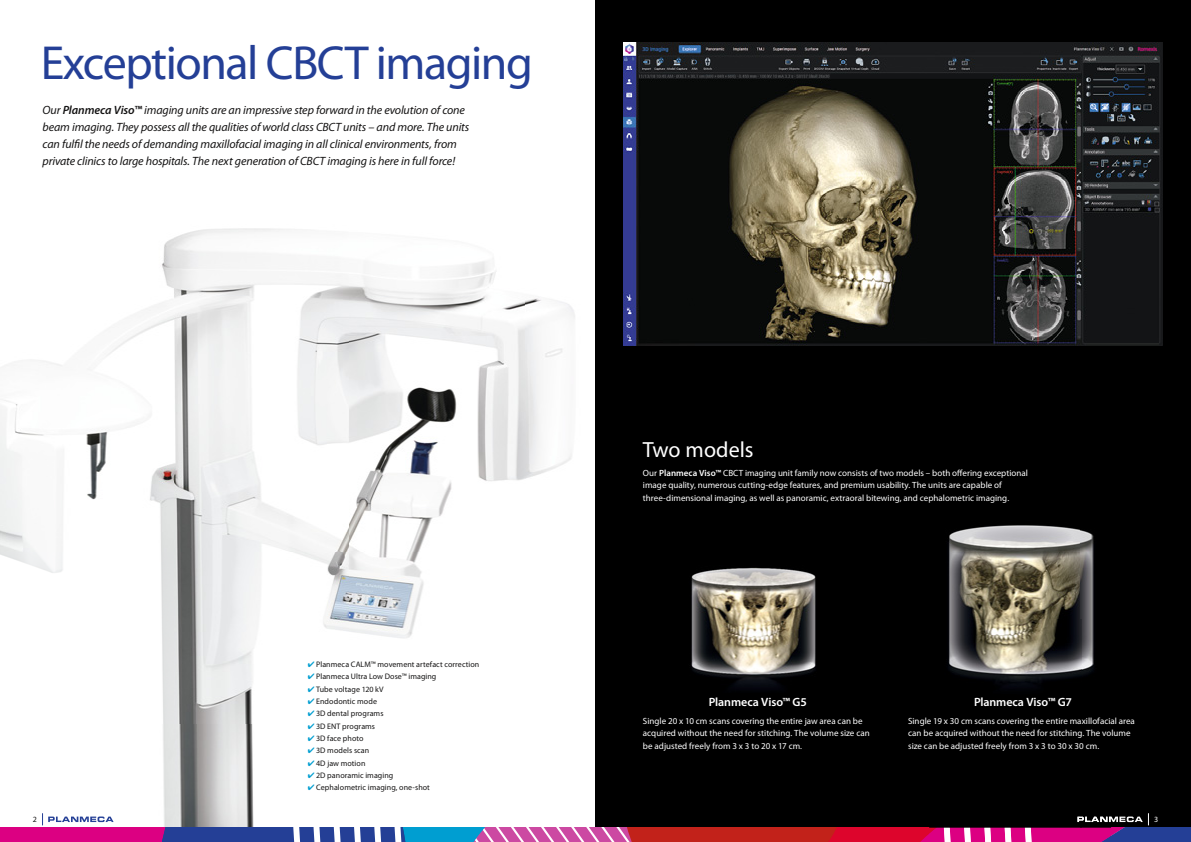
<style>
.page{position:relative;width:1191px;height:842px;background:#fff}
.page>*{position:absolute;margin:0;border:0;box-sizing:border-box;transform-origin:0 0}
.t1{font:48px "Myriad Pro";letter-spacing:-.03em;color:#243f96}
.t2{font:22px "Myriad Pro";color:#fff}
.t3{font:italic 12px/17px "Myriad Pro";letter-spacing:-.01em;color:#141313}
.t4{font:600 12px "Myriad Pro";letter-spacing:-.005em;color:#fff}
.t5{font:9px/12.5px "Myriad Pro";color:#fff}
.t6{font:8px "Myriad Pro";letter-spacing:.01em;color:#141313}
.t7{font:8px "Myriad Pro";color:#fff}
.s1{font-weight:600}
.s2{color:#009ed1}
</style>
<div class="page">
<div style="left:595px;top:0;width:596px;height:842px;background:#000"></div>
<img style="left:0;top:209px;width:643px;height:604px">
<img style="left:624px;top:43px;width:538px;height:302px">
<img style="left:691px;top:567px;width:125px;height:123px">
<img style="left:948px;top:525px;width:146px;height:164px">
<svg style="left:0;top:813px;width:1191px;height:29px"></svg>
<h1 class="t1" style="left:41px;top:44px;width:494px">Exceptional CBCT imaging</h1>
<p class="t3" style="left:43px;top:102px;width:428px">Our <span class="s1">Planmeca Viso™</span> imaging units are an impressive step forward in the evolution of cone beam imaging. They possess all the qualities of world class CBCT units – and more. The units can fulfil the needs of demanding maxillofacial imaging in all clinical environments, from private clinics to large hospitals. The next generation of CBCT imaging is here in full force!</p>
<p class="t6" style="left:308px;top:661px;width:173px"><span class="s2">✔</span> Planmeca CALM™ movement artefact correction</p>
<p class="t6" style="left:308px;top:673px;width:130px"><span class="s2">✔</span> Planmeca Ultra Low Dose™ imaging</p>
<p class="t6" style="left:308px;top:686px;width:77px"><span class="s2">✔</span> Tube voltage 120 kV</p>
<p class="t6" style="left:308px;top:698px;width:71px"><span class="s2">✔</span> Endodontic mode</p>
<p class="t6" style="left:308px;top:710px;width:77px"><span class="s2">✔</span> 3D dental programs</p>
<p class="t6" style="left:308px;top:723px;width:69px"><span class="s2">✔</span> 3D ENT programs</p>
<p class="t6" style="left:308px;top:735px;width:57px"><span class="s2">✔</span> 3D face photo</p>
<p class="t6" style="left:308px;top:747px;width:63px"><span class="s2">✔</span> 3D models scan</p>
<p class="t6" style="left:308px;top:760px;width:59px"><span class="s2">✔</span> 4D jaw motion</p>
<p class="t6" style="left:308px;top:772px;width:87px"><span class="s2">✔</span> 2D panoramic imaging</p>
<p class="t6" style="left:308px;top:784px;width:124px"><span class="s2">✔</span> Cephalometric imaging, one-shot</p>
<h2 class="t2" style="left:643px;top:442px;width:112px">Two models</h2>
<p class="t5" style="left:643px;top:467px;width:386px">Our <span class="s1">Planmeca Viso™</span> CBCT imaging unit family now consists of two models – both offering exceptional image quality, numerous cutting-edge features, and premium usability. The units are capable of three-dimensional imaging, as well as panoramic, extraoral bitewing, and cephalometric imaging.</p>
<h3 class="t4" style="left:709px;top:697px;width:100px">Planmeca Viso™ G5</h3>
<p class="t5" style="left:643px;top:715px;width:228px">Single 20 x 10 cm scans covering the entire jaw area can be acquired without the need for stitching. The volume size can be adjusted freely from 3 x 3 to 20 x 17 cm.</p>
<h3 class="t4" style="left:974px;top:697px;width:99px">Planmeca Viso™ G7</h3>
<p class="t5" style="left:908px;top:715px;width:228px">Single 19 x 30 cm scans covering the entire maxillofacial area can be acquired without the need for stitching. The volume size can be adjusted freely from 3 x 3 to 30 x 30 cm.</p>
<p class="t6" style="left:33px;top:816px;width:6px">2</p>
<p class="t7" style="left:1154px;top:816px;width:6px">3</p>
</div>
